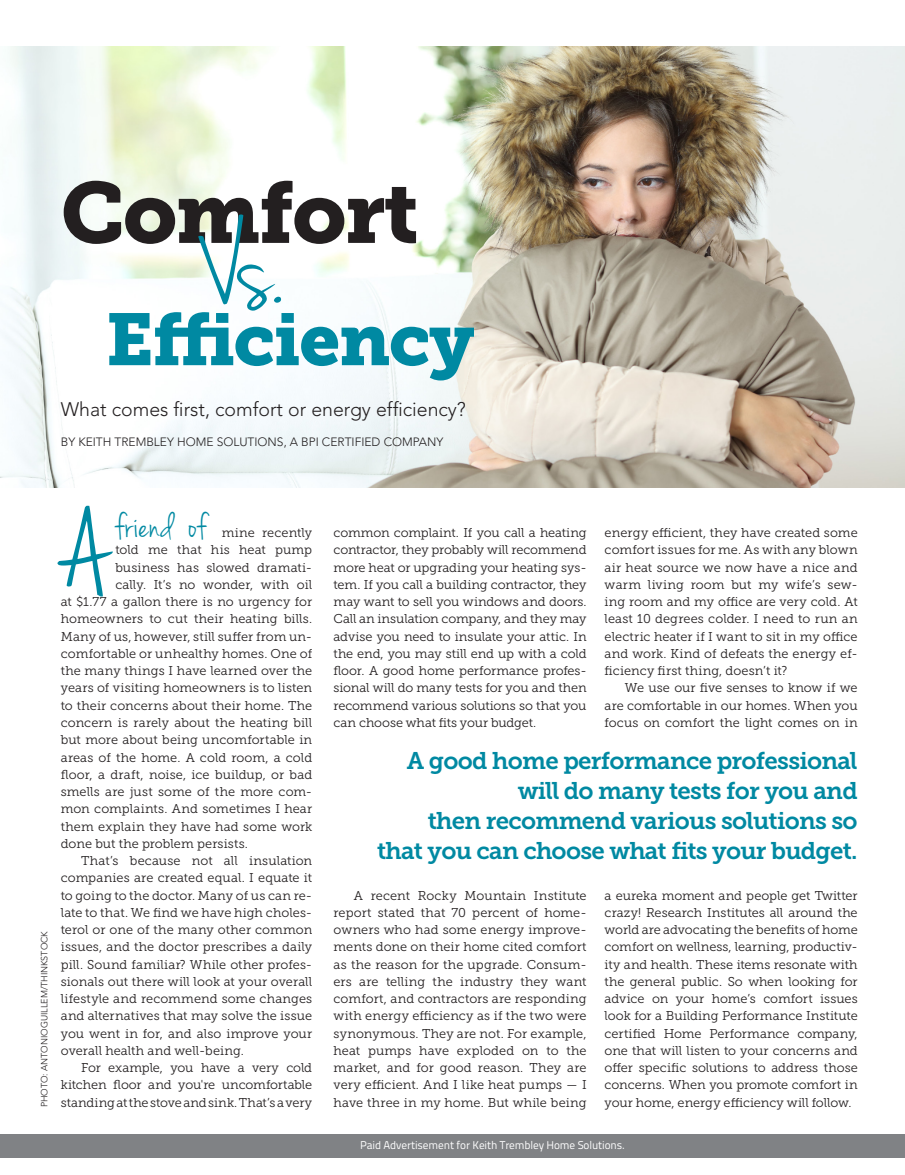
<style>
.page{position:relative;width:905px;height:1175px;background:#fff}
.page>*{position:absolute;margin:0;border:0;box-sizing:border-box;transform-origin:0 0}
.Body_First_Paragraph{font:125.1px "Jenna Sue";color:#0089a2}
.Dek{font:122.25px "Jenna Sue";color:#0089a2}
.Dek-2{font:85.5px "Museo Slab 900";letter-spacing:-.02em;color:#231f20}
.Dek-3{font:72.9px "Museo Slab 900";letter-spacing:-.02em;color:#0089a2}
.Body_First_Paragraph-2{font:39px "Jenna Sue";letter-spacing:.02em;color:#0089a2}
.Pull_Quotes{font:24px "Museo Slab 700";letter-spacing:-.03em;color:#0089a2}
.Dek-4{font:300 19.5px "Avenir";color:#231f20}
.Body_Indent_Museo{font:12.75px/17.2px "Museo Slab 300";color:#231f20;text-align:justify}
.Body_First_Paragraph-3{font:12.75px "Museo Slab 300";letter-spacing:.005em;color:#231f20}
.Dek-5{font:300 12px "Avenir";color:#231f20}
.RE_County_Tags{font:11.25px "Titillium Text 25 L 400 wt";letter-spacing:-.01em;color:#fff}
.Photo_Credits{font:300 9px "Avenir";color:#231f20}
</style>
<div class="page">
<div style="left:0;top:1134px;width:904px;height:23px;background:#808285"></div>
<img style="left:0;top:46px;width:904px;height:441px">
<p class="Dek-2" style="left:61px;top:163px;width:359px">Comfort</p>
<p class="Dek" style="left:205px;top:197px;width:80px">Vs.</p>
<p class="Dek-3" style="left:106px;top:297px;width:370px">Efficiency</p>
<p class="Dek-4" style="left:61px;top:398px;width:407px">What comes first, comfort or energy efficiency?</p>
<p class="Dek-5" style="left:61px;top:435px;width:384px">BY KEITH TREMBLEY HOME SOLUTIONS, A BPI CERTIFIED COMPANY</p>
<p class="Photo_Credits" style="left:39px;top:1107px;width:178px;rotate:-90deg">PHOTO: ANTONIOGUILLEM/THINKSTOCK</p>
<p class="Body_First_Paragraph" style="left:61px;top:480px;width:54px">A</p>
<p class="Body_First_Paragraph-2" style="left:115px;top:503px;width:92px">friend of</p>
<p class="Body_First_Paragraph-3" style="left:222px;top:526px;width:92px">mine recently</p>
<p class="Body_First_Paragraph-3" style="left:115px;top:543px;width:198px">told me that his heat pump</p>
<p class="Body_First_Paragraph-3" style="left:115px;top:560px;width:198px">business has slowed dramati-</p>
<p class="Body_First_Paragraph-3" style="left:115px;top:577px;width:198px">cally. It’s no wonder, with oil</p>
<p class="Body_First_Paragraph-3" style="left:61px;top:595px;width:253px">at $1.77 a gallon there is no urgency for</p>
<p class="Body_First_Paragraph-3" style="left:61px;top:612px;width:253px">homeowners to cut their heating bills.</p>
<p class="Body_First_Paragraph-3" style="left:61px;top:629px;width:253px">Many of us, however, still suffer from un-</p>
<p class="Body_First_Paragraph-3" style="left:61px;top:646px;width:253px">comfortable or unhealthy homes. One of</p>
<p class="Body_First_Paragraph-3" style="left:61px;top:664px;width:253px">the many things I have learned over the</p>
<p class="Body_First_Paragraph-3" style="left:61px;top:681px;width:253px">years of visiting homeowners is to listen</p>
<p class="Body_First_Paragraph-3" style="left:61px;top:698px;width:253px">to their concerns about their home. The</p>
<p class="Body_First_Paragraph-3" style="left:61px;top:715px;width:253px">concern is rarely about the heating bill</p>
<p class="Body_First_Paragraph-3" style="left:61px;top:733px;width:253px">but more about being uncomfortable in</p>
<p class="Body_First_Paragraph-3" style="left:61px;top:750px;width:253px">areas of the home. A cold room, a cold</p>
<p class="Body_First_Paragraph-3" style="left:61px;top:767px;width:253px">floor, a draft, noise, ice buildup, or bad</p>
<p class="Body_First_Paragraph-3" style="left:61px;top:784px;width:253px">smells are just some of the more com-</p>
<p class="Body_First_Paragraph-3" style="left:61px;top:802px;width:253px">mon complaints. And sometimes I hear</p>
<p class="Body_First_Paragraph-3" style="left:61px;top:819px;width:253px">them explain they have had some work</p>
<p class="Body_First_Paragraph-3" style="left:61px;top:836px;width:189px">done but the problem persists.</p>
<p class="Body_Indent_Museo" style="left:61px;top:852px;width:253px;text-indent:20px">That’s because not all insulation companies are created equal. I equate it to going to the doctor. Many of us can re&shy;late to that. We find we have high choles&shy;terol or one of the many other common issues, and the doctor prescribes a daily pill. Sound familiar? While other profes&shy;sionals out there will look at your overall lifestyle and recommend some changes and alternatives that may solve the issue you went in for, and also improve your overall health and well-being.</p>
<p class="Body_Indent_Museo" style="left:61px;top:1059px;width:253px;text-indent:20px">For example, you have a very cold kitchen floor and you're uncomfortable standing at the stove and sink. That’s a very</p>
<p class="Body_Indent_Museo" style="left:333px;top:524px;width:254px">common complaint. If you call a heating contractor, they probably will recommend more heat or upgrading your heating sys&shy;tem. If you call a building contractor, they may want to sell you windows and doors.<br>Call an insulation company, and they may advise you need to insulate your attic. In the end, you may still end up with a cold floor. A good home performance profes&shy;sional will do many tests for you and then recommend various solutions so that you can choose what fits your budget.</p>
<p class="Body_Indent_Museo" style="left:604px;top:524px;width:254px">energy efficient, they have created some comfort issues for me. As with any blown air heat source we now have a nice and warm living room but my wife’s sew&shy;ing room and my office are very cold. At least 10 degrees colder. I need to run an electric heater if I want to sit in my office and work. Kind of defeats the energy ef&shy;ficiency first thing, doesn’t it?</p>
<p class="Body_Indent_Museo" style="left:604px;top:679px;width:254px;text-indent:20px">We use our five senses to know if we are comfortable in our homes. When you focus on comfort the light comes on in</p>
<p class="Pull_Quotes" style="left:407px;top:746px;width:452px">A good home performance professional</p>
<p class="Pull_Quotes" style="left:518px;top:776px;width:341px">will do many tests for you and</p>
<p class="Pull_Quotes" style="left:428px;top:806px;width:431px">then recommend various solutions so</p>
<p class="Pull_Quotes" style="left:377px;top:836px;width:482px">that you can choose what fits your budget.</p>
<p class="Body_Indent_Museo" style="left:333px;top:886px;width:254px;text-indent:20px">A recent Rocky Mountain Institute report stated that 70 percent of home&shy;owners who had some energy improve&shy;ments done on their home cited comfort as the reason for the upgrade. Consum&shy;ers are telling the industry they want comfort, and contractors are responding with energy efficiency as if the two were synonymous. They are not. For example, heat pumps have exploded on to the market, and for good reason. They are very efficient. And I like heat pumps — I have three in my home. But while being</p>
<p class="Body_Indent_Museo" style="left:604px;top:886px;width:254px">a eureka moment and people get Twitter crazy! Research Institutes all around the world are advocating the benefits of home comfort on wellness, learning, productiv&shy;ity and health. These items resonate with the general public. So when looking for advice on your home’s comfort issues look for a Building Performance Institute certified Home Performance company, one that will listen to your concerns and offer specific solutions to address those concerns. When you promote comfort in your home, energy efficiency will follow.</p>
<p class="RE_County_Tags" style="left:360px;top:1136px;width:266px">Paid Advertisement for Keith Trembley Home Solutions.</p>
</div>
